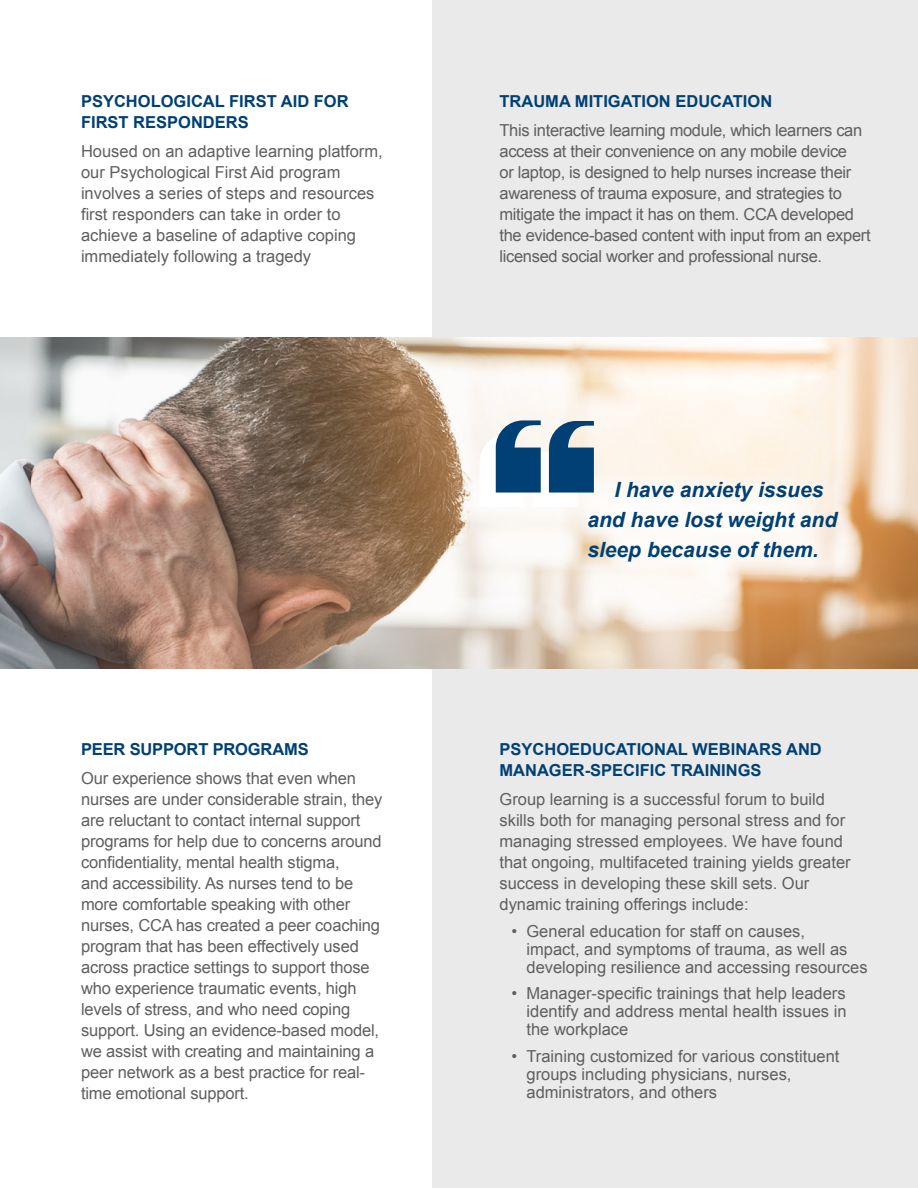
<style>
.page{position:relative;width:918px;height:1188px;background:#fff}
.page>*{position:absolute;margin:0;border:0;box-sizing:border-box;transform-origin:0 0}
.Call_Out{font:italic 700 21px/30px "Arial";color:#004075}
.Body{font:16.5px/21px "Arial";letter-spacing:-.01em;color:#5f5f62}
.Bullets{font:16.5px/18px "Arial";color:#5f5f62}
.Body_Sub-Head{font:700 16.5px/21px "Arial";color:#004075}
</style>
<div class="page">
<div style="left:432px;top:0;width:486px;height:1188px;background:#e9eae9"></div>
<img style="left:0;top:338px;width:918px;height:330px">
<svg style="left:479px;top:420px;width:115px;height:87px;background:#7a9ab3"></svg>
<p class="Body_Sub-Head" style="left:81px;top:91px;width:269px">PSYCHOLOGICAL FIRST AID FOR<br>FIRST RESPONDERS</p>
<p class="Body" style="left:81px;top:141px;width:303px">Housed on an adaptive learning platform, our Psychological First Aid program involves a series of steps and resources first responders can take in order to achieve a baseline of adaptive coping immediately following a tragedy</p>
<p class="Body_Sub-Head" style="left:81px;top:739px;width:229px">PEER SUPPORT PROGRAMS</p>
<p class="Body" style="left:81px;top:768px;width:303px">Our experience shows that even when nurses are under considerable strain, they are reluctant to contact internal support programs for help due to concerns around confidentiality, mental health stigma,<br>and accessibility. As nurses tend to be more comfortable speaking with other nurses, CCA has created a peer coaching program that has been effectively used across practice settings to support those who experience traumatic events, high levels of stress, and who need coping support. Using an evidence-based model, we assist with creating and maintaining a peer network as a best practice for real&shy;time emotional support.</p>
<p class="Body_Sub-Head" style="left:500px;top:91px;width:274px">TRAUMA MITIGATION EDUCATION</p>
<p class="Body" style="left:500px;top:120px;width:373px">This interactive learning module, which learners can access at their convenience on any mobile device<br>or laptop, is designed to help nurses increase their awareness of trauma exposure, and strategies to mitigate the impact it has on them. CCA developed the evidence-based content with input from an expert licensed social worker and professional nurse.</p>
<p class="Call_Out" style="left:587px;top:475px;width:251px;text-indent:27px">I have anxiety issues and have lost weight and sleep because of them.</p>
<p class="Body_Sub-Head" style="left:500px;top:739px;width:324px">PSYCHOEDUCATIONAL WEBINARS AND<br>MANAGER-SPECIFIC TRAININGS</p>
<p class="Body" style="left:500px;top:789px;width:353px">Group learning is a successful forum to build skills both for managing personal stress and for managing stressed employees. We have found that ongoing, multifaceted training yields greater success in developing these skill sets. Our dynamic training offerings include:</p>
<p class="Bullets" style="left:526px;top:922px;width:343px;text-indent:-15px">• General education for staff on causes,<br>impact, and symptoms of trauma, as well as developing resilience and accessing resources</p>
<p class="Bullets" style="left:526px;top:985px;width:322px;text-align:justify;text-indent:-15px">• Manager-specific trainings that help leaders identify and address mental health issues in the workplace</p>
<p class="Bullets" style="left:526px;top:1047px;width:314px;text-indent:-15px">• Training customized for various constituent groups including physicians, nurses, administrators, and others</p>
</div>
